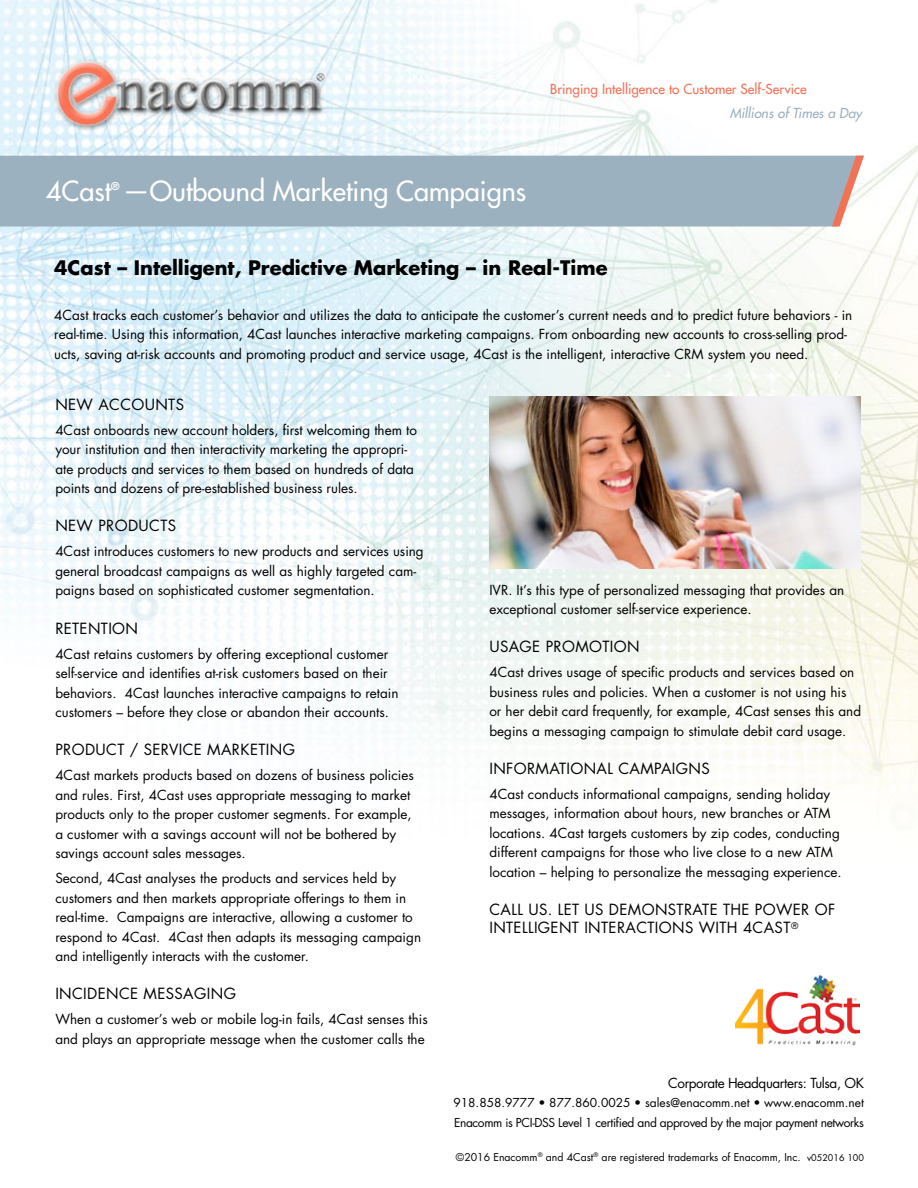
<style>
.page{position:relative;width:918px;height:1188px;background:#fff}
.page>*{position:absolute;margin:0;border:0;box-sizing:border-box;transform-origin:0 0}
.t1{font:500 27px "Futura Std";color:#fff}
.t2{font:700 19.5px "Futura Std";color:#000}
.t3{font:15px/18px "Futura Std";letter-spacing:.025em;color:#000}
.t4{font:13.5px/19.5px "Futura Std";color:#000}
.t5{font:500 13.5px "Futura Std";color:#f37256}
.t6{font:13.5px "Futura Std";letter-spacing:-.03em;color:#000}
.t7{font:italic 500 13.5px "Futura Std";color:#9cb1bf}
.t8{font:12px/19.5px "Futura Std";letter-spacing:-.03em;color:#000}
.t9{font:10.5px "Futura Std";color:#000}
.t10{font:700 10.5px "Futura Std";color:#fff}
.s1{font-size:9px}
</style>
<div class="page">
<img style="left:0;top:0;width:918px;height:798px">
<img style="left:42px;top:41px;width:299px;height:101px">
<div style="left:0;top:156px;width:832px;height:71px;background:#9cb1bf"></div>
<svg style="left:832px;top:156px;width:32px;height:71px"></svg>
<img style="left:489px;top:396px;width:371px;height:173px">
<img style="left:735px;top:974px;width:125px;height:72px">
<h1 class="t1" style="left:46px;top:174px;width:482px">4Cast —Outbound Marketing Campaigns</h1>
<p class="t10" style="left:111px;top:179px;width:10px">®</p>
<p class="t5" style="left:550px;top:80px;width:258px">Bringing Intelligence to Customer Self-Service</p>
<p class="t7" style="left:730px;top:104px;width:134px">Millions of Times a Day</p>
<h2 class="t2" style="left:54px;top:254px;width:555px">4Cast – Intelligent, Predictive Marketing – in Real-Time</h2>
<p class="t4" style="left:54px;top:305px;width:800px">4Cast tracks each customer’s behavior and utilizes the data to anticipate the customer’s current needs and to predict future behaviors - in real-time. Using this information, 4Cast launches interactive marketing campaigns. From onboarding new accounts to cross-selling prod&shy;ucts, saving at-risk accounts and promoting product and service usage, 4Cast is the intelligent, interactive CRM system you need.</p>
<p class="t3" style="left:55px;top:395px;width:130px">NEW ACCOUNTS</p>
<p class="t4" style="left:55px;top:420px;width:363px">4Cast onboards new account holders, first welcoming them to your institution and then interactivity marketing the appropri&shy;ate products and services to them based on hundreds of data points and dozens of pre-established business rules.</p>
<p class="t3" style="left:55px;top:517px;width:122px">NEW PRODUCTS</p>
<p class="t4" style="left:55px;top:542px;width:370px">4Cast introduces customers to new products and services using general broadcast campaigns as well as highly targeted cam&shy;paigns based on sophisticated customer segmentation.</p>
<p class="t3" style="left:55px;top:619px;width:84px">RETENTION</p>
<p class="t4" style="left:55px;top:644px;width:345px">4Cast retains customers by offering exceptional customer self-service and identifies at-risk customers based on their behaviors. 4Cast launches interactive campaigns to retain customers – before they close or abandon their accounts.</p>
<p class="t3" style="left:55px;top:741px;width:241px">PRODUCT / SERVICE MARKETING</p>
<p class="t4" style="left:55px;top:766px;width:360px">4Cast markets products based on dozens of business policies and rules. First, 4Cast uses appropriate messaging to market products only to the proper customer segments. For example, a customer with a savings account will not be bothered by savings account sales messages.</p>
<p class="t4" style="left:55px;top:868px;width:367px">Second, 4Cast analyses the products and services held by customers and then markets appropriate offerings to them in real-time. Campaigns are interactive, allowing a customer to respond to 4Cast. 4Cast then adapts its messaging campaign and intelligently interacts with the customer.</p>
<p class="t3" style="left:55px;top:985px;width:182px">INCIDENCE MESSAGING</p>
<p class="t4" style="left:55px;top:1010px;width:374px">When a customer’s web or mobile log-in fails, 4Cast senses this and plays an appropriate message when the customer calls the</p>
<p class="t4" style="left:489px;top:580px;width:357px">IVR. It’s this type of personalized messaging that provides an exceptional customer self-service experience.</p>
<p class="t3" style="left:489px;top:638px;width:152px">USAGE PROMOTION</p>
<p class="t4" style="left:489px;top:663px;width:373px">4Cast drives usage of specific products and services based on business rules and policies. When a customer is not using his or her debit card frequently, for example, 4Cast senses this and begins a messaging campaign to stimulate debit card usage.</p>
<p class="t3" style="left:489px;top:760px;width:222px">INFORMATIONAL CAMPAIGNS</p>
<p class="t4" style="left:489px;top:784px;width:354px">4Cast conducts informational campaigns, sending holiday messages, information about hours, new branches or ATM locations. 4Cast targets customers by zip codes, conducting different campaigns for those who live close to a new ATM location – helping to personalize the messaging experience.</p>
<p class="t3" style="left:489px;top:901px;width:347px">CALL US. LET US DEMONSTRATE THE POWER OF<br>INTELLIGENT INTERACTIONS WITH 4CAST<sup>®</sup></p>
<p class="t6" style="left:668px;top:1074px;width:197px">Corporate Headquarters: Tulsa, OK</p>
<p class="t8" style="left:453px;top:1093px;width:412px">918.858.9777 • 877.860.0025 • sales@enacomm.net • www.enacomm.net<br>Enacomm is PCI-DSS Level 1 certified and approved by the major payment networks</p>
<p class="t9" style="left:456px;top:1150px;width:410px">©2016 Enacomm<sup>®</sup> and 4Cast<sup>®</sup> are registered trademarks of Enacomm, Inc. <span class="s1">v052016 100</span></p>
</div>
